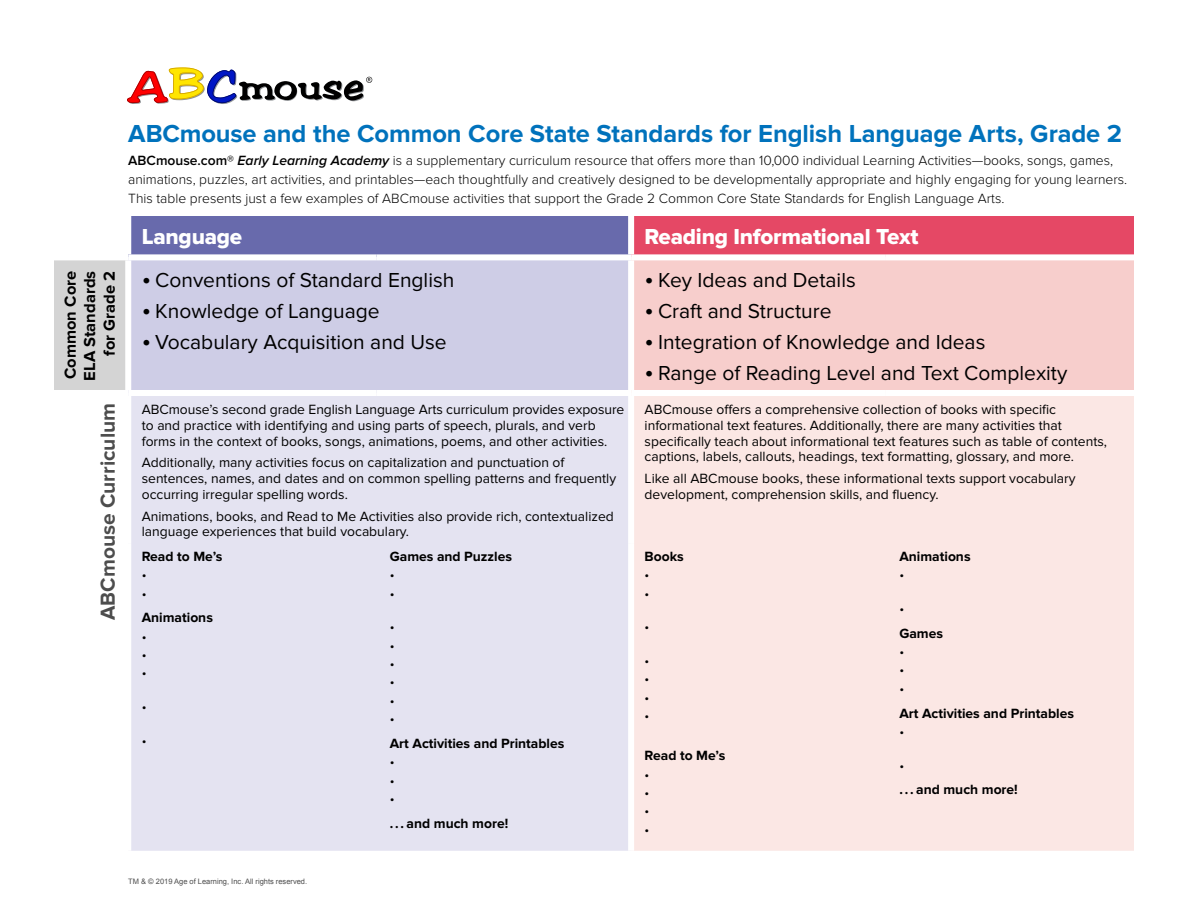
<style>
.page{position:relative;width:1188px;height:918px;background:#fff}
.page>*{position:absolute;margin:0;border:0;box-sizing:border-box;transform-origin:0 0}
.t1{font:700 25.5px "Proxima Nova";letter-spacing:-.005em;color:#0072bc}
.t2{font:22.5px "Proxima Nova Extrabld";letter-spacing:-.01em;color:#fff}
.t3{font:21px "Proxima Nova";color:#000}
.t4{font:700 21px "Proxima Nova";color:#4d4d4d}
.t5{font:700 16.5px/19.5px "Proxima Nova";color:#000;text-align:right}
.t6{font:13.8px/15.8px "Proxima Nova";color:#000}
.t7{font:300 13.8px/18.8px "Proxima Nova";color:#000}
.t8{font:700 13.8px "Proxima Nova";color:#000}
.t9{font:13.5px/18.3px "Proxima Nova";color:#000;text-align:justify}
.t10{font:7.5px "Arial";color:#4d4d4d}
.s1{font-weight:600}
.s2{font-weight:600;font-style:italic}
.s3{font-size:26.25px}
</style>
<div class="page">
<div style="left:128px;top:216px;width:503px;height:41px;background:#686aac"></div>
<div style="left:631px;top:216px;width:503px;height:41px;background:#e54865"></div>
<div style="left:54px;top:257px;width:74px;height:136px;background:#d4d4d4"></div>
<div style="left:128px;top:257px;width:503px;height:136px;background:#cecde6"></div>
<div style="left:631px;top:257px;width:503px;height:136px;background:#f7cecc"></div>
<div style="left:128px;top:393px;width:503px;height:150px;background:#e4e3f1"></div>
<div style="left:634px;top:396px;width:500px;height:455px;background:#fbe7e4"></div>
<div style="left:131px;top:543px;width:497px;height:308px;background:#e4e3f1"></div>
<div style="left:54px;top:390px;width:74px;height:6px;background:#fff"></div>
<div style="left:54px;top:254px;width:74px;height:6px;background:#fff"></div>
<div style="left:631px;top:390px;width:255px;height:6px;background:#fff"></div>
<div style="left:886px;top:390px;width:248px;height:6px;background:#fff"></div>
<div style="left:631px;top:254px;width:255px;height:6px;background:#fff"></div>
<div style="left:886px;top:254px;width:248px;height:6px;background:#fff"></div>
<div style="left:125px;top:216px;width:6px;height:38px;background:#fff"></div>
<div style="left:628px;top:216px;width:6px;height:38px;background:#fff"></div>
<div style="left:128px;top:254px;width:248px;height:6px;background:#fff"></div>
<div style="left:125px;top:260px;width:6px;height:130px;background:#fff"></div>
<div style="left:376px;top:254px;width:255px;height:6px;background:#fff"></div>
<div style="left:628px;top:260px;width:6px;height:130px;background:#fff"></div>
<div style="left:128px;top:390px;width:248px;height:6px;background:#fff"></div>
<div style="left:125px;top:396px;width:6px;height:147px;background:#fff"></div>
<div style="left:376px;top:390px;width:255px;height:6px;background:#fff"></div>
<div style="left:628px;top:396px;width:6px;height:147px;background:#fff"></div>
<svg style="left:127px;top:68px;width:245px;height:36px"></svg>
<h1 class="t1" style="left:128px;top:119px;width:995px">ABCmouse and the Common Core State Standards for English Language Arts, Grade 2</h1>
<p class="t7" style="left:128px;top:151px;width:1000px"><span class="s1">ABCmouse.com®</span> <span class="s2">Early Learning Academy</span> is a supplementary curriculum resource that offers more than 10,000 individual Learning Activities—books, songs, games, animations, puzzles, art activities, and printables—each thoughtfully and creatively designed to be developmentally appropriate and highly engaging for young learners.<br>This table presents just a few examples of ABCmouse activities that support the Grade 2 Common Core State Standards for English Language Arts.</p>
<h2 class="t2" style="left:142px;top:224px;width:102px">Language</h2>
<h2 class="t2" style="left:645px;top:224px;width:275px">Reading Informational Text</h2>
<p class="t5" style="left:61px;top:381px;width:111px;rotate:-90deg">Common Core<br>ELA Standards for Grade 2</p>
<h3 class="t3" style="left:142px;top:268px;width:314px"><span class="s3">•</span> Conventions of Standard English</h3>
<h3 class="t3" style="left:142px;top:299px;width:240px"><span class="s3">•</span> Knowledge of Language</h3>
<h3 class="t3" style="left:142px;top:330px;width:306px"><span class="s3">•</span> Vocabulary Acquisition and Use</h3>
<h3 class="t4" style="left:96px;top:620px;width:218px;rotate:-90deg">ABCmouse Curriculum</h3>
<p class="t6" style="left:142px;top:402px;width:484px">ABCmouse’s second grade English Language Arts curriculum provides exposure to and practice with identifying and using parts of speech, plurals, and verb forms in the context of books, songs, animations, poems, and other activities.</p>
<p class="t6" style="left:142px;top:455px;width:476px">Additionally, many activities focus on capitalization and punctuation of sentences, names, and dates and on common spelling patterns and frequently occurring irregular spelling words.</p>
<p class="t6" style="left:142px;top:508px;width:474px">Animations, books, and Read to Me Activities also provide rich, contextualized language experiences that build vocabulary.</p>
<p class="t8" style="left:390px;top:548px;width:124px">Games and Puzzles</p>
<p class="t9" style="left:390px;top:566px;width:6px">• •</p>
<p class="t9" style="left:390px;top:618px;width:6px">• • • • • •</p>
<p class="t8" style="left:390px;top:735px;width:176px">Art Activities and Printables</p>
<p class="t9" style="left:390px;top:753px;width:6px">• • •</p>
<p class="t8" style="left:390px;top:815px;width:120px">. . . and much more!</p>
<p class="t8" style="left:142px;top:548px;width:82px">Read to Me’s</p>
<p class="t9" style="left:142px;top:566px;width:6px">• •</p>
<p class="t8" style="left:142px;top:610px;width:73px">Animations</p>
<p class="t9" style="left:142px;top:627px;width:6px">• • •</p>
<p class="t9" style="left:142px;top:698px;width:6px">•</p>
<p class="t9" style="left:142px;top:731px;width:6px">•</p>
<p class="t10" style="left:128px;top:877px;width:180px">TM &amp; © 2019 Age of Learning, Inc. All rights reserved.</p>
<h3 class="t3" style="left:645px;top:268px;width:213px"><span class="s3">•</span> Key Ideas and Details</h3>
<h3 class="t3" style="left:645px;top:299px;width:188px"><span class="s3">•</span> Craft and Structure</h3>
<h3 class="t3" style="left:645px;top:330px;width:342px"><span class="s3">•</span> Integration of Knowledge and Ideas</h3>
<h3 class="t3" style="left:645px;top:361px;width:424px"><span class="s3">•</span> Range of Reading Level and Text Complexity</h3>
<p class="t6" style="left:645px;top:402px;width:464px">ABCmouse offers a comprehensive collection of books with specific informational text features. Additionally, there are many activities that specifically teach about informational text features such as table of contents, captions, labels, callouts, headings, text formatting, glossary, and more.</p>
<p class="t6" style="left:645px;top:471px;width:433px">Like all ABCmouse books, these informational texts support vocabulary development, comprehension skills, and fluency.</p>
<p class="t8" style="left:645px;top:548px;width:41px">Books</p>
<p class="t9" style="left:645px;top:566px;width:6px">• •</p>
<p class="t9" style="left:645px;top:618px;width:6px">•</p>
<p class="t9" style="left:645px;top:652px;width:6px">• • • •</p>
<p class="t8" style="left:645px;top:748px;width:82px">Read to Me’s</p>
<p class="t9" style="left:645px;top:765px;width:6px">• • • •</p>
<p class="t8" style="left:899px;top:548px;width:73px">Animations</p>
<p class="t9" style="left:899px;top:566px;width:6px">•</p>
<p class="t9" style="left:899px;top:599px;width:6px">•</p>
<p class="t8" style="left:899px;top:625px;width:45px">Games</p>
<p class="t9" style="left:899px;top:643px;width:6px">• • •</p>
<p class="t8" style="left:899px;top:705px;width:176px">Art Activities and Printables</p>
<p class="t9" style="left:899px;top:722px;width:6px">•</p>
<p class="t9" style="left:899px;top:756px;width:6px">•</p>
<p class="t8" style="left:899px;top:782px;width:120px">. . . and much more!</p>
</div>
